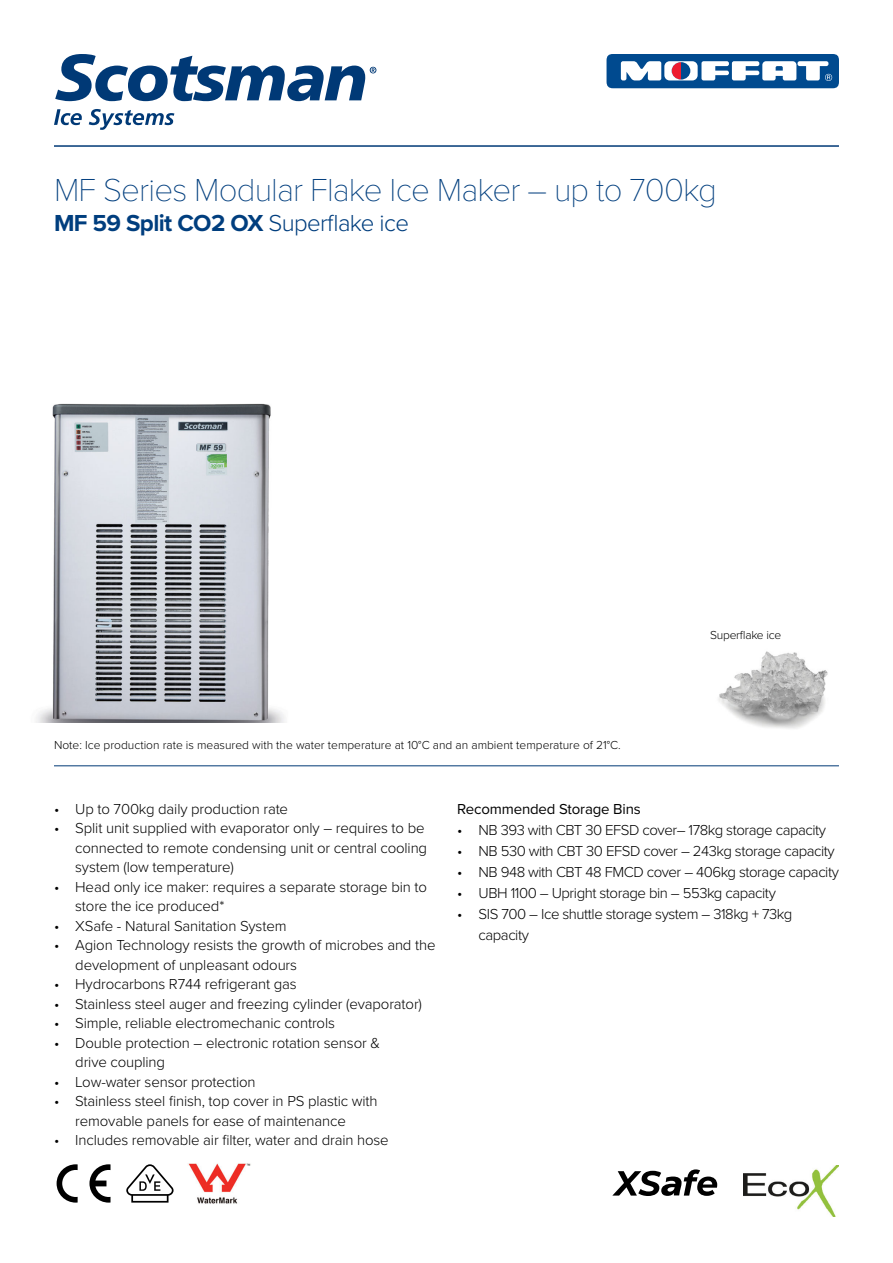
<style>
.page{position:relative;width:893px;height:1263px;background:#fff}
.page>*{position:absolute;margin:0;border:0;box-sizing:border-box;transform-origin:0 0}
.t1{font:100 33px "Proxima Nova T";letter-spacing:-.025em;color:#003e7e}
.t2{font:700 24px "Proxima Nova";letter-spacing:-.025em;color:#003e7e}
.t3{font:300 15px/19.5px "Proxima Nova";letter-spacing:-.01em;color:#000}
.t4{font:300 15px/21px "Proxima Nova";letter-spacing:-.03em;color:#000}
.t5{font:15px "Proxima Nova";letter-spacing:-.01em;color:#000}
.t6{font:300 12px "Proxima Nova";color:#000}
.t7{font:300 12px "Proxima Nova";letter-spacing:-.02em;color:#000}
.s1{font-weight:300}
</style>
<div class="page">
<img style="left:36px;top:403px;width:249px;height:320px">
<svg style="left:55px;top:54px;width:321px;height:47px"></svg>
<svg style="left:54px;top:109px;width:28px;height:16px"></svg>
<svg style="left:89px;top:109px;width:85px;height:21px"></svg>
<hr style="left:54px;top:145px;width:785px;height:2px;background:#003976">
<hr style="left:54px;top:765px;width:785px;height:1px;background:#003976">
<svg style="left:606px;top:54px;width:233px;height:34px"></svg>
<img style="left:718px;top:651px;width:110px;height:78px">
<img style="left:743px;top:1165px;width:96px;height:52px">
<svg style="left:89px;top:1164px;width:22px;height:38px"></svg>
<svg style="left:57px;top:1164px;width:21px;height:38px"></svg>
<svg style="left:126px;top:1164px;width:48px;height:38px"></svg>
<img style="left:188px;top:1163px;width:63px;height:41px">
<svg style="left:612px;top:1169px;width:105px;height:27px"></svg>
<h1 class="t1" style="left:54px;top:176px;width:664px">MF Series Modular Flake Ice Maker – up to 700kg</h1>
<h2 class="t2" style="left:54px;top:213px;width:356px">MF 59 Split CO2 OX <span class="s1">Superflake ice</span></h2>
<p class="t6" style="left:54px;top:740px;width:568px">Note: Ice production rate is measured with the water temperature at 10°C and an ambient temperature of 21°C.</p>
<p class="t7" style="left:710px;top:630px;width:73px">Superflake ice</p>
<p class="t3" style="left:54px;top:800px;width:236px">• Up to 700kg daily production rate</p>
<p class="t3" style="left:75px;top:819px;width:353px;text-indent:-21px">• Split unit supplied with evaporator only – requires to be connected to remote condensing unit or central cooling system (low temperature)</p>
<p class="t3" style="left:75px;top:878px;width:353px;text-indent:-21px">• Head only ice maker: requires a separate storage bin to store the ice produced*</p>
<p class="t3" style="left:54px;top:917px;width:234px">• XSafe - Natural Sanitation System</p>
<p class="t3" style="left:75px;top:936px;width:362px;text-indent:-21px">• Agion Technology resists the growth of microbes and the development of unpleasant odours</p>
<p class="t3" style="left:54px;top:975px;width:244px">• Hydrocarbons R744 refrigerant gas</p>
<p class="t3" style="left:54px;top:995px;width:369px">• Stainless steel auger and freezing cylinder (evaporator)</p>
<p class="t3" style="left:54px;top:1014px;width:282px">• Simple, reliable electromechanic controls</p>
<p class="t3" style="left:75px;top:1034px;width:306px;text-indent:-21px">• Double protection – electronic rotation sensor &amp; drive coupling</p>
<p class="t3" style="left:54px;top:1073px;width:203px">• Low-water sensor protection</p>
<p class="t3" style="left:75px;top:1092px;width:304px;text-indent:-21px">• Stainless steel finish, top cover in PS plastic with removable panels for ease of maintenance</p>
<p class="t3" style="left:54px;top:1131px;width:336px">• Includes removable air filter, water and drain hose</p>
<p class="t5" style="left:457px;top:802px;width:185px">Recommended Storage Bins</p>
<p class="t4" style="left:457px;top:820px;width:370px">• NB 393 with CBT 30 EFSD cover– 178kg storage capacity</p>
<p class="t4" style="left:457px;top:841px;width:379px">• NB 530 with CBT 30 EFSD cover – 243kg storage capacity</p>
<p class="t4" style="left:457px;top:862px;width:383px">• NB 948 with CBT 48 FMCD cover – 406kg storage capacity</p>
<p class="t4" style="left:457px;top:883px;width:320px">• UBH 1100 – Upright storage bin – 553kg capacity</p>
<p class="t4" style="left:478px;top:904px;width:315px;text-indent:-21px">• SIS 700 – Ice shuttle storage system – 318kg + 73kg capacity</p>
</div>
